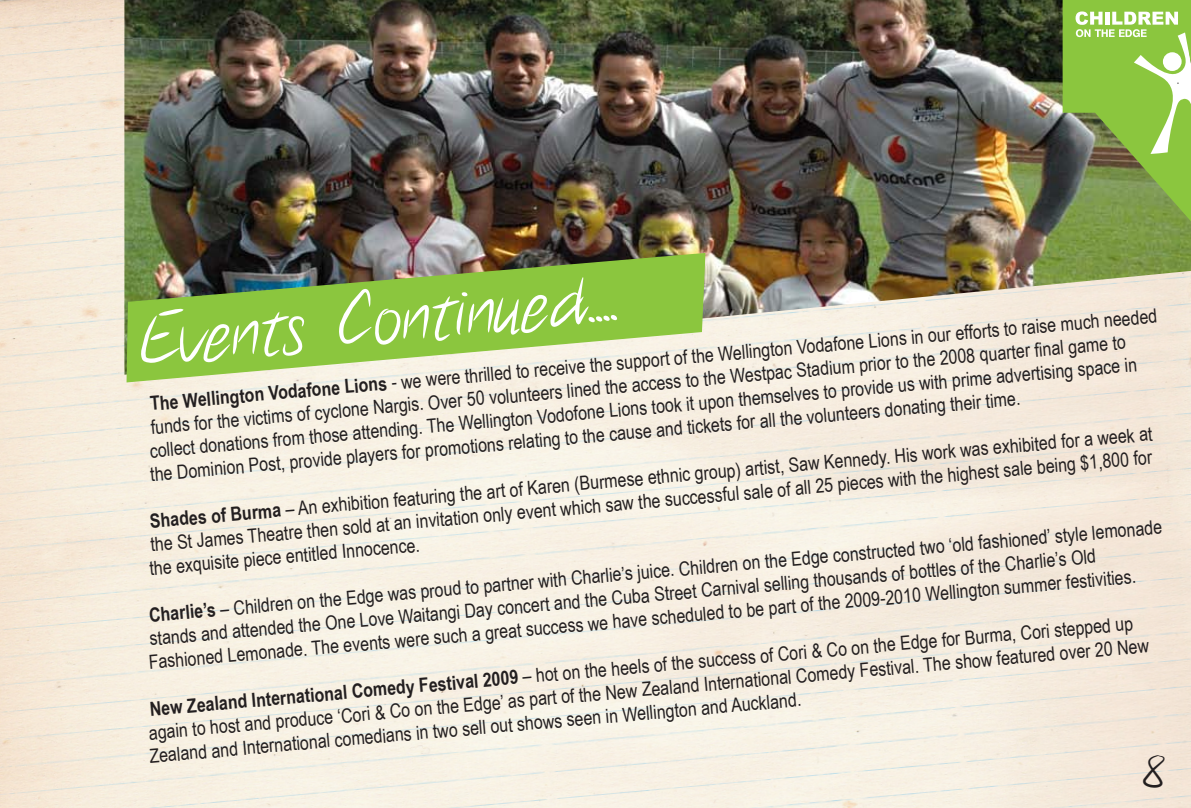
<style>
.page{position:relative;width:1191px;height:808px;background:#fff}
.page>*{position:absolute;margin:0;border:0;box-sizing:border-box;transform-origin:0 0}
.t1{font:69px "Notethis";color:#fff}
.t2{font:40.5px "Notethis";color:#231f20}
.t3{font:19.5px/23.4px "Arial Narrow";color:#231f20}
.s1{font-weight:700}
</style>
<div class="page">
<img style="left:124px;top:0;width:1067px;height:375px">
<svg style="left:1062px;top:0;width:129px;height:222px;background:#8eb657"></svg>
<svg style="left:126px;top:252px;width:580px;height:131px;background:#96b962"></svg>
<h1 class="t1" style="left:136px;top:300px;width:480px;rotate:-5deg">Events Continued....</h1>
<p class="t3" style="left:143px;top:392px;width:1018px;text-indent:6px;rotate:-5deg"><span class="s1">The Wellington Vodafone Lions</span> - we were thrilled to receive the support of the Wellington Vodafone Lions in our efforts to raise much needed funds for the victims of cyclone Nargis. Over 50 volunteers lined the access to the Westpac Stadium prior to the 2008 quarter fi nal game to collect donations from those attending. The Wellington Vodofone Lions took it upon themselves to provide us with prime advertising space in the Dominion Post, provide players for promotions relating to the cause and tickets for all the volunteers donating their time.</p>
<p class="t3" style="left:144px;top:509px;width:1012px;text-align:justify;rotate:-5deg"><span class="s1">Shades of Burma</span> – An exhibition featuring the art of Karen (Burmese ethnic group) artist, Saw Kennedy. His work was exhibited for a week at the St James Theatre then sold at an invitation only event which saw the successful sale of all 25 pieces with the highest sale being $1,800 for the exquisite piece entitled Innocence.</p>
<p class="t3" style="left:144px;top:603px;width:1022px;rotate:-5deg"><span class="s1">Charlie’s</span> – Children on the Edge was proud to partner with Charlie’s juice. Children on the Edge constructed two ‘old fashioned’ style lemonade stands and attended the One Love Waitangi Day concert and the Cuba Street Carnival selling thousands of bottles of the Charlie’s Old<br>Fashioned Lemonade. The events were such a great success we have scheduled to be part of the 2009-2010 Wellington summer festivities.</p>
<p class="t3" style="left:144px;top:697px;width:1007px;rotate:-5deg"><span class="s1">New Zealand International Comedy Festival 2009</span> – hot on the heels of the success of Cori &amp; Co on the Edge for Burma, Cori stepped up again to host and produce ‘Cori &amp; Co on the Edge’ as part of the New Zealand International Comedy Festival. The show featured over 20 New<br>Zealand and International comedians in two sell out shows seen in Wellington and Auckland.</p>
<h2 class="t2" style="left:1143px;top:748px;width:24px">8</h2>
</div>
